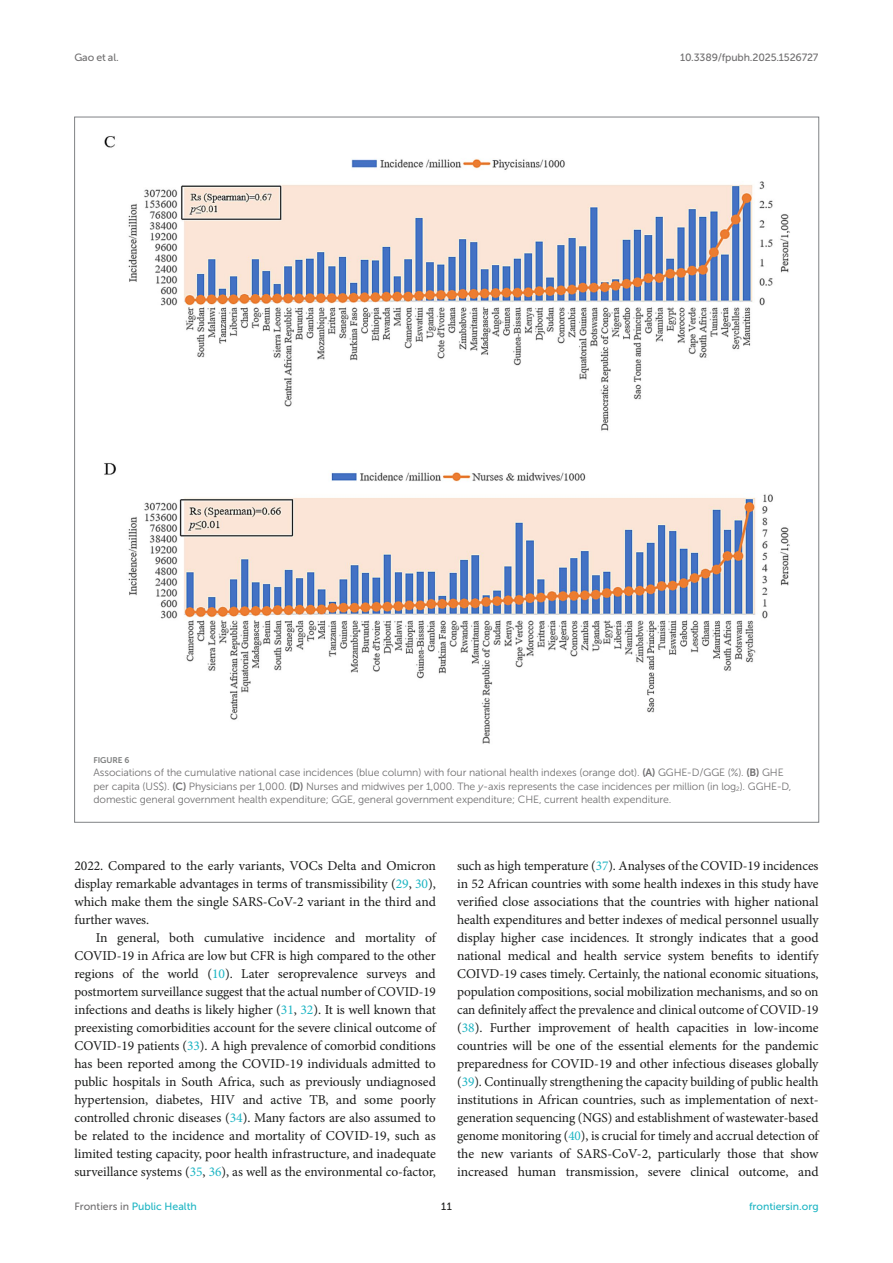
<style>
.page{position:relative;width:893px;height:1263px;background:#fff}
.page>*{position:absolute;margin:0;border:0;box-sizing:border-box;transform-origin:0 0}
.TEXT{font:13.5px/18px "Minion Pro";letter-spacing:-.005em;color:#1b1c1b;text-align:justify}
.FIG_LEG{font:10.5px/13.5px "Museo Sans 300";letter-spacing:-.01em;color:#706f70}
.t1{font:10.5px "Museo Sans 500";color:#1db5c3}
.t2{font:10.5px "Museo Sans 500";letter-spacing:-.015em;color:#706f70}
.t3{font:10.5px "Museo Sans 500";color:#1b1c1b}
.FIG_HD{font:8.25px "Museo Sans 700";letter-spacing:-.01em;color:#7e7f7f}
.s1{font-family:"Museo Sans 700"}
.s2{font-style:italic}
.s3{color:#1db5c3}
.s4{color:#706f70}
</style>
<div class="page">
<img style="left:104px;top:136px;width:686px;height:608px">
<p class="t2" style="left:74px;top:51px;width:46px">Gao et al.</p>
<p class="t2" style="left:680px;top:51px;width:140px">10.3389/fpubh.2025.1526727</p>
<p class="FIG_HD" style="left:94px;top:755px;width:37px">FIGURE 6</p>
<p class="FIG_LEG" style="left:94px;top:766px;width:699px">Associations of the cumulative national case incidences (blue column) with four national health indexes (orange dot). <span class="s1">(A)</span> GGHE-D/GGE (%). <span class="s1">(B)</span> GHE per capita (US$). <span class="s1">(C)</span> Physicians per 1,000. <span class="s1">(D)</span> Nurses and midwives per 1,000. The <span class="s2">y</span>-axis represents the case incidences per million (in log<sub>2</sub>). GGHE-D, domestic general government health expenditure; GGE, general government expenditure; CHE, current health expenditure.</p>
<p class="TEXT" style="left:74px;top:857px;width:363px">2022. Compared to the early variants, VOCs Delta and Omicron display remarkable advantages in terms of transmissibility (<span class="s3">29</span>, <span class="s3">30</span>), which make them the single SARS-CoV-2 variant in the third and further waves.</p>
<p class="TEXT" style="left:74px;top:929px;width:363px;text-indent:21px">In general, both cumulative incidence and mortality of COVID-19 in Africa are low but CFR is high compared to the other regions of the world (<span class="s3">10</span>). Later seroprevalence surveys and postmortem surveillance suggest that the actual number of COVID-19 infections and deaths is likely higher (<span class="s3">31</span>, <span class="s3">32</span>). It is well known that preexisting comorbidities account for the severe clinical outcome of COVID-19 patients (<span class="s3">33</span>). A high prevalence of comorbid conditions has been reported among the COVID-19 individuals admitted to public hospitals in South Africa, such as previously undiagnosed hypertension, diabetes, HIV and active TB, and some poorly controlled chronic diseases (<span class="s3">34</span>). Many factors are also assumed to be related to the incidence and mortality of COVID-19, such as limited testing capacity, poor health infrastructure, and inadequate surveillance systems (<span class="s3">35</span>, <span class="s3">36</span>), as well as the environmental co-factor,</p>
<p class="TEXT" style="left:457px;top:857px;width:363px">such as high temperature (<span class="s3">37</span>). Analyses of the COVID-19 incidences in 52 African countries with some health indexes in this study have verified close associations that the countries with higher national health expenditures and better indexes of medical personnel usually display higher case incidences. It strongly indicates that a good national medical and health service system benefits to identify COIVD-19 cases timely. Certainly, the national economic situations, population compositions, social mobilization mechanisms, and so on can definitely affect the prevalence and clinical outcome of COVID-19 (<span class="s3">38</span>). Further improvement of health capacities in low-income countries will be one of the essential elements for the pandemic preparedness for COVID-19 and other infectious diseases globally (<span class="s3">39</span>). Continually strengthening the capacity building of public health institutions in African countries, such as implementation of next&shy;generation sequencing (NGS) and establishment of wastewater-based genome monitoring (<span class="s3">40</span>), is crucial for timely and accrual detection of the new variants of SARS-CoV-2, particularly those that show increased human transmission, severe clinical outcome, and</p>
<p class="t1" style="left:74px;top:1200px;width:124px"><span class="s4">Frontiers in</span> Public Health</p>
<p class="t3" style="left:441px;top:1200px;width:12px">11</p>
<p class="t1" style="left:749px;top:1200px;width:71px">frontiersin.org</p>
</div>
